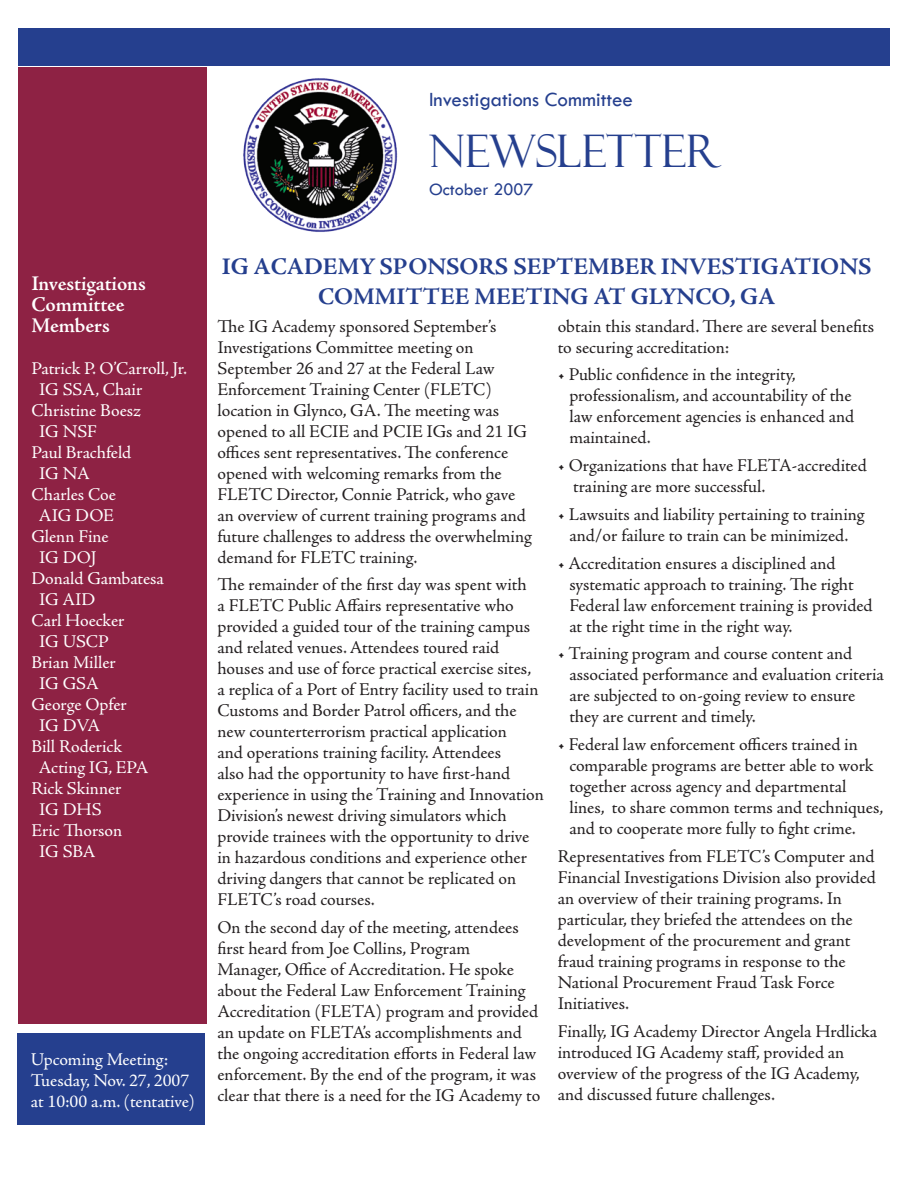
<style>
.page{position:relative;width:918px;height:1188px;background:#fff}
.page>*{position:absolute;margin:0;border:0;box-sizing:border-box;transform-origin:0 0}
.t1{font:45px "Felix Titling";color:#253f8e}
.Headlines{font:700 24px/30px "Adobe Jenson Pro";color:#253f8e;text-align:center}
.Sidebar{font:600 21px "Adobe Jenson Pro";letter-spacing:-.005em;color:#fff}
.t2{font:21px "Tw Cen";color:#253f8e}
.Body_Text{font:18px/21px "Adobe Jenson Pro";letter-spacing:-.005em;color:#231f20}
.Sidebar-2{font:18px "Adobe Jenson Pro";letter-spacing:-.005em;color:#fff}
.Pullquote{font:18px/21px "Adobe Jenson Pro";color:#fff}
.t3{font:18px "Tw Cen";color:#253f8e}
</style>
<div class="page">
<img style="left:243px;top:78px;width:155px;height:154px">
<div style="left:18px;top:28px;width:872px;height:38px;background:#253f8e"></div>
<div style="left:18px;top:68px;width:189px;height:956px;background:#8e2244"></div>
<div style="left:17px;top:1034px;width:187px;height:91px;background:#253f8e"></div>
<p class="t2" style="left:429px;top:87px;width:206px">Investigations Committee</p>
<p class="t1" style="left:429px;top:125px;width:294px">NEWSLETTER</p>
<p class="t3" style="left:429px;top:179px;width:106px">October 2007</p>
<p class="Sidebar" style="left:32px;top:272px;width:116px">Investigations</p>
<p class="Sidebar" style="left:32px;top:293px;width:95px">Committee</p>
<p class="Sidebar" style="left:32px;top:314px;width:80px">Members</p>
<p class="Sidebar-2" style="left:32px;top:359px;width:157px">Patrick P. O’Carroll, Jr.</p>
<p class="Sidebar-2" style="left:39px;top:380px;width:105px">IG SSA, Chair</p>
<p class="Sidebar-2" style="left:32px;top:401px;width:111px">Christine Boesz</p>
<p class="Sidebar-2" style="left:39px;top:422px;width:59px">IG NSF</p>
<p class="Sidebar-2" style="left:32px;top:443px;width:101px">Paul Brachfeld</p>
<p class="Sidebar-2" style="left:39px;top:464px;width:52px">IG NA</p>
<p class="Sidebar-2" style="left:32px;top:485px;width:86px">Charles Coe</p>
<p class="Sidebar-2" style="left:39px;top:506px;width:77px">AIG DOE</p>
<p class="Sidebar-2" style="left:32px;top:527px;width:79px">Glenn Fine</p>
<p class="Sidebar-2" style="left:39px;top:548px;width:59px">IG DOJ</p>
<p class="Sidebar-2" style="left:32px;top:569px;width:134px">Donald Gambatesa</p>
<p class="Sidebar-2" style="left:39px;top:590px;width:58px">IG AID</p>
<p class="Sidebar-2" style="left:32px;top:611px;width:95px">Carl Hoecker</p>
<p class="Sidebar-2" style="left:39px;top:632px;width:71px">IG USCP</p>
<p class="Sidebar-2" style="left:32px;top:653px;width:86px">Brian Miller</p>
<p class="Sidebar-2" style="left:39px;top:674px;width:61px">IG GSA</p>
<p class="Sidebar-2" style="left:32px;top:695px;width:97px">George Opfer</p>
<p class="Sidebar-2" style="left:39px;top:716px;width:63px">IG DVA</p>
<p class="Sidebar-2" style="left:32px;top:737px;width:92px">Bill Roderick</p>
<p class="Sidebar-2" style="left:39px;top:758px;width:111px">Acting IG, EPA</p>
<p class="Sidebar-2" style="left:32px;top:779px;width:92px">Rick Skinner</p>
<p class="Sidebar-2" style="left:39px;top:800px;width:64px">IG DHS</p>
<p class="Sidebar-2" style="left:32px;top:821px;width:92px">Eric Thorson</p>
<p class="Sidebar-2" style="left:39px;top:842px;width:58px">IG SBA</p>
<p class="Pullquote" style="left:31px;top:1049px;width:139px">Upcoming Meeting:</p>
<p class="Pullquote" style="left:31px;top:1070px;width:166px">Tuesday, Nov. 27, 2007 at 10:00 a.m. (tentative)</p>
<p class="Headlines" style="left:222px;top:252px;width:651px">IG ACADEMY SPONSORS SEPTEMBER INVESTIGATIONS<br>COMMITTEE MEETING AT GLYNCO, GA</p>
<p class="Body_Text" style="left:218px;top:316px;width:316px">The IG Academy sponsored September’s Investigations Committee meeting on September 26 and 27 at the Federal Law Enforcement Training Center (FLETC) location in Glynco, GA. The meeting was opened to all ECIE and PCIE IGs and 21 IG offices sent representatives. The conference opened with welcoming remarks from the FLETC Director, Connie Patrick, who gave an overview of current training programs and future challenges to address the overwhelming demand for FLETC training.</p>
<p class="Body_Text" style="left:218px;top:575px;width:328px">The remainder of the first day was spent with<br>a FLETC Public Affairs representative who provided a guided tour of the training campus and related venues. Attendees toured raid houses and use of force practical exercise sites,<br>a replica of a Port of Entry facility used to train Customs and Border Patrol officers, and the new counterterrorism practical application<br>and operations training facility. Attendees<br>also had the opportunity to have first-hand experience in using the Training and Innovation Division’s newest driving simulators which provide trainees with the opportunity to drive in hazardous conditions and experience other driving dangers that cannot be replicated on FLETC’s road courses.</p>
<p class="Body_Text" style="left:218px;top:917px;width:324px">On the second day of the meeting, attendees first heard from Joe Collins, Program<br>Manager, Office of Accreditation. He spoke about the Federal Law Enforcement Training Accreditation (FLETA) program and provided an update on FLETA’s accomplishments and the ongoing accreditation efforts in Federal law enforcement. By the end of the program, it was clear that there is a need for the IG Academy to</p>
<p class="Body_Text" style="left:558px;top:316px;width:318px">obtain this standard. There are several benefits to securing accreditation:</p>
<p class="Body_Text" style="left:569px;top:365px;width:286px;text-indent:-12px">• Public confidence in the integrity, professionalism, and accountability of the law enforcement agencies is enhanced and maintained.</p>
<p class="Body_Text" style="left:573px;top:455px;width:295px;text-indent:-15px">• Organizations that have FLETA‑accredited training are more successful.</p>
<p class="Body_Text" style="left:558px;top:504px;width:308px;text-align:center">• Lawsuits and liability pertaining to training and/or failure to train can be minimized.</p>
<p class="Body_Text" style="left:569px;top:553px;width:305px;text-indent:-12px">• Accreditation ensures a disciplined and systematic approach to training. The right Federal law enforcement training is provided at the right time in the right way.</p>
<p class="Body_Text" style="left:569px;top:644px;width:316px;text-indent:-12px">• Training program and course content and associated performance and evaluation criteria are subjected to on-going review to ensure they are current and timely.</p>
<p class="Body_Text" style="left:569px;top:734px;width:316px;text-indent:-12px">• Federal law enforcement officers trained in comparable programs are better able to work together across agency and departmental lines, to share common terms and techniques, and to cooperate more fully to fight crime.</p>
<p class="Body_Text" style="left:558px;top:846px;width:320px">Representatives from FLETC’s Computer and Financial Investigations Division also provided an overview of their training programs. In particular, they briefed the attendees on the development of the procurement and grant fraud training programs in response to the National Procurement Fraud Task Force Initiatives.</p>
<p class="Body_Text" style="left:558px;top:1021px;width:321px">Finally, IG Academy Director Angela Hrdlicka introduced IG Academy staff, provided an overview of the progress of the IG Academy, and discussed future challenges.</p>
</div>
